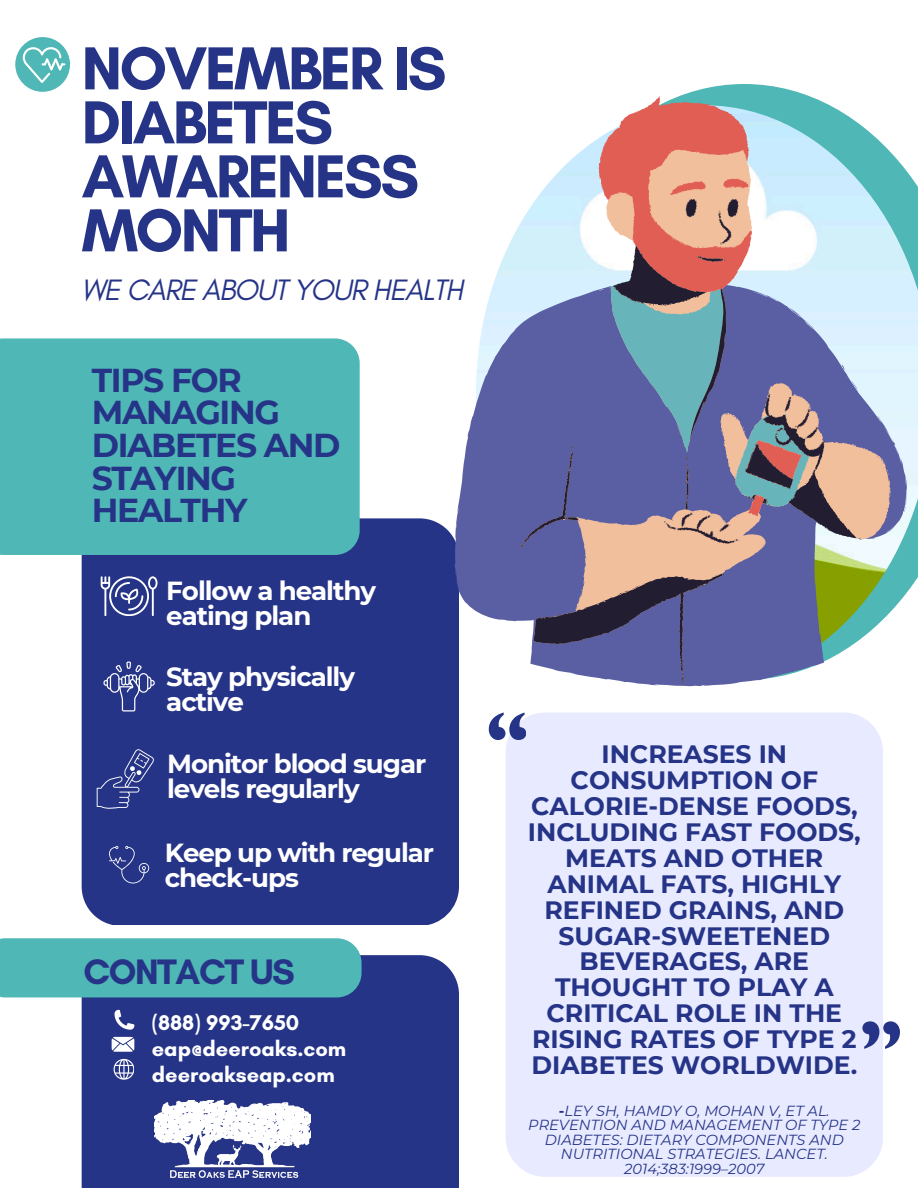
<style>
.page{position:relative;width:918px;height:1188px;background:#fff}
.page>*{position:absolute;margin:0;border:0;box-sizing:border-box;transform-origin:0 0}
.t1{font:700 61.8px/54px "Glacial Indifference";letter-spacing:-.04em;color:#263488}
.t2{font:700 36px "Glacial Indifference";letter-spacing:-.04em;color:#263488}
.t3{font:700 33px/32.7px "Montserrat";letter-spacing:-.04em;color:#263488}
.t4{font:italic 30px "Glacial Indifference";letter-spacing:-.04em;color:#263488}
.t5{font:700 26.1px/24.8px "Montserrat";letter-spacing:-.04em;color:#fff}
.t6{font:700 25.05px/25.8px "Montserrat";color:#263488;text-align:center}
.t7{font:700 21.75px/25.8px "Glacial Indifference";color:#fff}
.t8{font:italic 14.55px/14.7px "Montserrat";color:#263488;text-align:center}
.s1{font-weight:700;font-style:normal}
</style>
<div class="page">
<div style="left:82px;top:518px;width:377px;height:407px;background:#263488"></div>
<div style="left:82px;top:955px;width:377px;height:233px;background:#263488"></div>
<div style="left:506px;top:713px;width:377px;height:464px;background:#e8ebff;border-radius:39px"></div>
<div style="left:15px;top:37px;width:55px;height:55px;background:#4fb7b5;border-radius:50%"></div>
<svg style="left:20px;top:44px;width:45px;height:41px"></svg>
<div style="left:0;top:338px;width:360px;height:217px;background:#4fb7b5"></div>
<div style="left:0;top:938px;width:362px;height:59px;background:#4fb7b5"></div>
<svg style="left:680px;top:84px;width:136px;height:15px;fill:#4fb7b5"></svg>
<img style="left:906px;top:170px;width:12px;height:422px">
<svg style="left:109px;top:846px;width:40px;height:37px"></svg>
<svg style="left:489px;top:713px;width:37px;height:27px"></svg>
<svg style="left:863px;top:1022px;width:37px;height:26px"></svg>
<svg style="left:115px;top:1010px;width:19px;height:20px"></svg>
<svg style="left:112px;top:1037px;width:22px;height:14px"></svg>
<svg style="left:114px;top:1059px;width:20px;height:20px"></svg>
<svg style="left:493px;top:99px;width:413px;height:186px"></svg>
<svg style="left:455px;top:285px;width:452px;height:401px"></svg>
<svg style="left:598px;top:96px;width:203px;height:103px;background:#d3a49e"></svg>
<svg style="left:520px;top:199px;width:342px;height:485px;background:#8a8ba7"></svg>
<svg style="left:101px;top:576px;width:57px;height:40px"></svg>
<svg style="left:103px;top:662px;width:52px;height:49px;background:#49549b"></svg>
<svg style="left:97px;top:749px;width:57px;height:60px;background:#3c4894"></svg>
<img style="left:155px;top:1101px;width:155px;height:87px">
<h1 class="t1" style="left:82px;top:41px;width:366px">NOVEMBER IS<br>DIABETES<br>AWARENESS<br>MONTH</h1>
<p class="t4" style="left:82px;top:272px;width:383px">WE CARE ABOUT YOUR HEALTH</p>
<h5 class="t3" style="left:92px;top:364px;width:250px">TIPS FOR<br>MANAGING<br>DIABETES AND<br>STAYING<br>HEALTHY</h5>
<h5 class="t5" style="left:166px;top:579px;width:211px">Follow a healthy eating plan</h5>
<p class="t5" style="left:166px;top:664px;width:190px">Stay physically active</p>
<h5 class="t5" style="left:167px;top:751px;width:261px">Monitor blood sugar levels regularly</h5>
<p class="t5" style="left:165px;top:841px;width:271px">Keep up with regular check-ups</p>
<p class="t2" style="left:84px;top:950px;width:213px">CONTACT US</p>
<p class="t7" style="left:152px;top:1009px;width:196px">(888) 993-7650 eap@deeroaks.com deeroakseap.com</p>
<h3 class="t6" style="left:528px;top:742px;width:334px">INCREASES IN<br>CONSUMPTION OF<br>CALORIE-DENSE FOODS,<br>INCLUDING FAST FOODS,<br>MEATS AND OTHER<br>ANIMAL FATS, HIGHLY<br>REFINED GRAINS, AND<br>SUGAR-SWEETENED<br>BEVERAGES, ARE<br>THOUGHT TO PLAY A<br>CRITICAL ROLE IN THE<br>RISING RATES OF TYPE 2<br>DIABETES WORLDWIDE.</h3>
<h2 class="t8" style="left:528px;top:1103px;width:334px"><span class="s1">-</span>LEY SH, HAMDY O, MOHAN V, ET AL.<br>PREVENTION AND MANAGEMENT OF TYPE 2<br>DIABETES: DIETARY COMPONENTS AND<br>NUTRITIONAL STRATEGIES. LANCET.<br>2014;383:1999–2007</h2>
</div>
